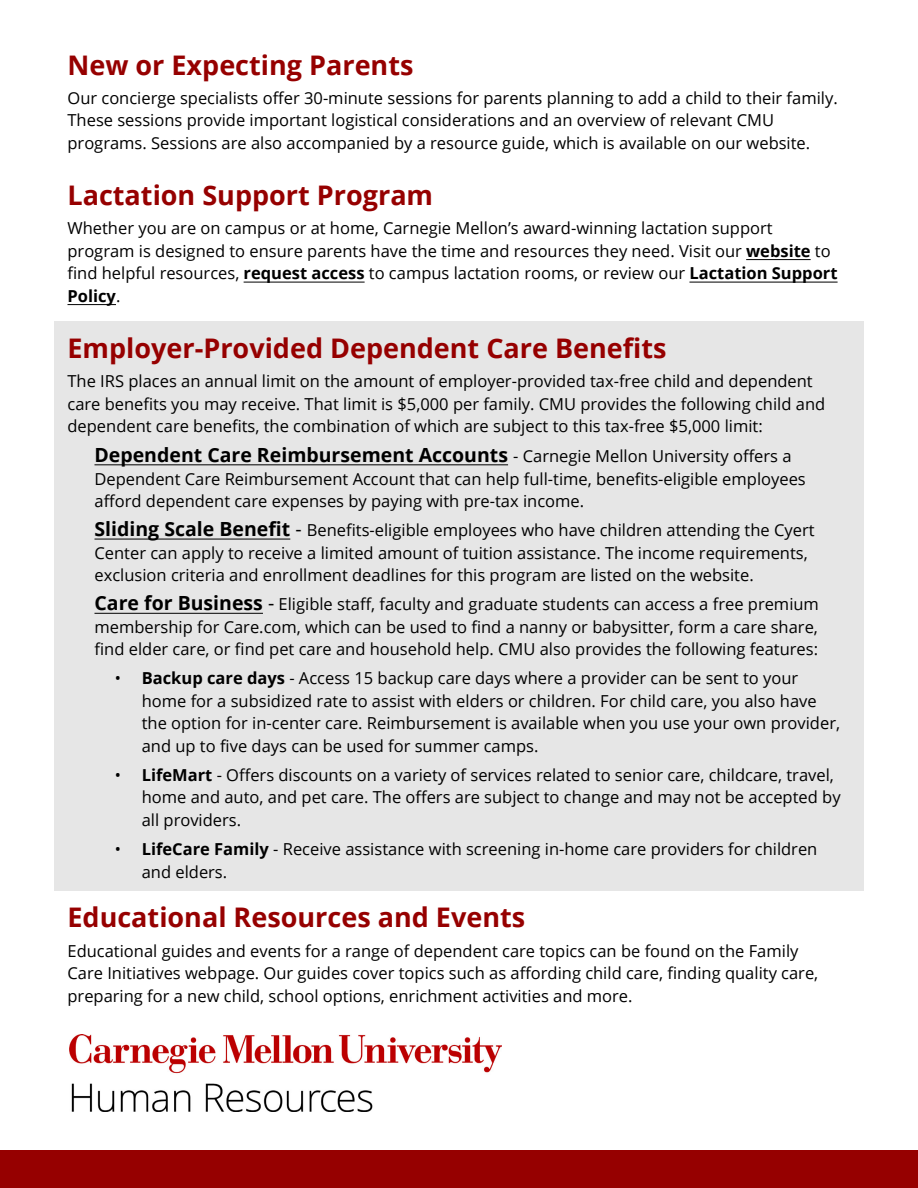
<style>
.page{position:relative;width:918px;height:1188px;background:#960000}
.page>*{position:absolute;margin:0;border:0;box-sizing:border-box;transform-origin:0 0}
.Body_Text{font:700 27px "Open Sans";color:#960000}
.Body_Text-2{font:700 19.5px "Open Sans";color:#000}
.Body_Text-3{font:16.5px/22.5px "Open Sans";color:#000}
.s1{font-weight:700}
.s2{font-weight:400;font-size:16.5px}
.s3{font-weight:700;font-size:19.5px}
.s4{font-size:19.5px}
</style>
<div class="page">
<div style="left:0;top:0;width:918px;height:1149px;background:#fff"></div>
<div style="left:54px;top:322px;width:810px;height:569px;background:#e6e6e6"></div>
<img style="left:69px;top:1035px;width:432px;height:76px">
<hr style="left:746px;top:259px;width:65px;height:1px;background:#000">
<hr style="left:244px;top:282px;width:121px;height:1px;background:#000">
<hr style="left:689px;top:282px;width:149px;height:1px;background:#000">
<hr style="left:68px;top:304px;width:48px;height:1px;background:#000">
<hr style="left:95px;top:464px;width:413px;height:1px;background:#000">
<hr style="left:95px;top:539px;width:195px;height:1px;background:#000">
<hr style="left:95px;top:613px;width:168px;height:1px;background:#000">
<p class="Body_Text" style="left:68px;top:46px;width:348px">New or Expecting Parents</p>
<p class="Body_Text-3" style="left:67px;top:86px;width:772px">Our concierge specialists offer 30-minute sessions for parents planning to add a child to their family.<br>These sessions provide important logistical considerations and an overview of relevant CMU programs. Sessions are also accompanied by a resource guide, which is available on our website.</p>
<p class="Body_Text" style="left:68px;top:176px;width:367px">Lactation Support Program</p>
<p class="Body_Text-3" style="left:67px;top:217px;width:772px">Whether you are on campus or at home, Carnegie Mellon’s award-winning lactation support program is designed to ensure parents have the time and resources they need. Visit our <span class="s1">website</span> to find helpful resources, <span class="s1">request access</span> to campus lactation rooms, or review our <span class="s1">Lactation Support Policy</span>.</p>
<p class="Body_Text" style="left:68px;top:329px;width:601px">Employer-Provided Dependent Care Benefits</p>
<p class="Body_Text-3" style="left:68px;top:370px;width:759px">The IRS places an annual limit on the amount of employer-provided tax-free child and dependent care benefits you may receive. That limit is $5,000 per family. CMU provides the following child and dependent care benefits, the combination of which are subject to this tax-free $5,000 limit:</p>
<p class="Body_Text-2" style="left:94px;top:441px;width:699px">Dependent Care Reimbursement Accounts <span class="s2">- Carnegie Mellon University offers a</span></p>
<p class="Body_Text-3" style="left:95px;top:467px;width:713px;line-height:21.9px">Dependent Care Reimbursement Account that can help full-time, benefits-eligible employees afford dependent care expenses by paying with pre-tax income.</p>
<p class="Body_Text-3" style="left:95px;top:518px;width:722px"><span class="s3">Sliding Scale Benefit</span> <span class="s4">-</span> Benefits-eligible employees who have children attending the Cyert<br>Center can apply to receive a limited amount of tuition assistance. The income requirements, exclusion criteria and enrollment deadlines for this program are listed on the website.</p>
<p class="Body_Text-3" style="left:95px;top:592px;width:726px;text-align:justify"><span class="s3">Care for Business</span> <span class="s4">-</span> Eligible staff, faculty and graduate students can access a free premium membership for Care.com, which can be used to find a nanny or babysitter, form a care share, find elder care, or find pet care and household help. CMU also provides the following features:</p>
<p class="Body_Text-3" style="left:142px;top:667px;width:700px;text-indent:-27px">• <span class="s1">Backup care days</span> - Access 15 backup care days where a provider can be sent to your home for a subsidized rate to assist with elders or children. For child care, you also have the option for in-center care. Reimbursement is available when you use your own provider, and up to five days can be used for summer camps.</p>
<p class="Body_Text-3" style="left:142px;top:763px;width:700px;text-indent:-27px">• <span class="s1">LifeMart</span> - Offers discounts on a variety of services related to senior care, childcare, travel, home and auto, and pet care. The offers are subject to change and may not be accepted by all providers.</p>
<p class="Body_Text-3" style="left:142px;top:838px;width:677px;text-indent:-27px">• <span class="s1">LifeCare Family</span> - Receive assistance with screening in-home care providers for children and elders.</p>
<p class="Body_Text" style="left:68px;top:899px;width:459px">Educational Resources and Events</p>
<p class="Body_Text-3" style="left:68px;top:939px;width:752px">Educational guides and events for a range of dependent care topics can be found on the Family<br>Care Initiatives webpage. Our guides cover topics such as affording child care, finding quality care, preparing for a new child, school options, enrichment activities and more.</p>
</div>
